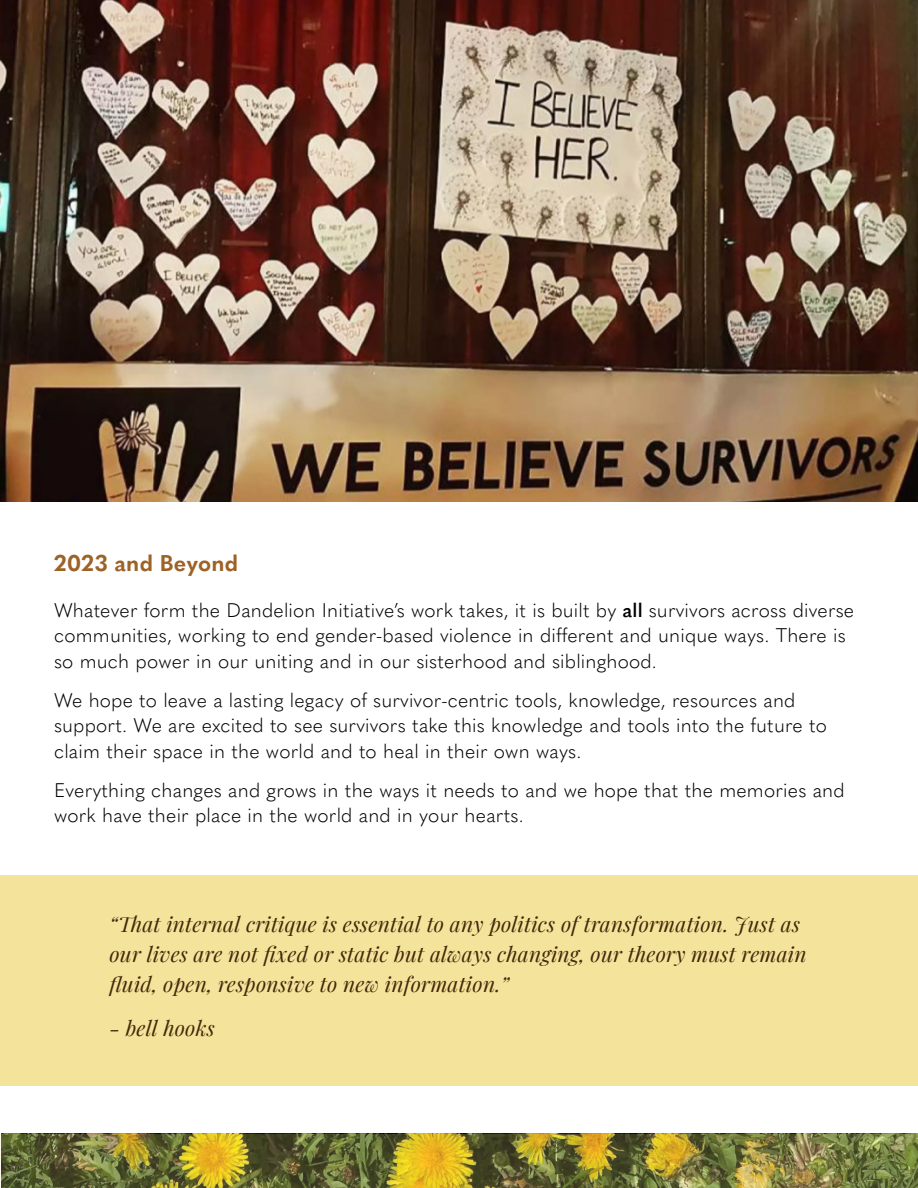
<style>
.page{position:relative;width:918px;height:1188px;background:#fff}
.page>*{position:absolute;margin:0;border:0;box-sizing:border-box;transform-origin:0 0}
.t1{font:700 22.5px "Quasimoda";letter-spacing:.01em;color:#9d6226}
.t2{font:italic 21px/30px "Playfair Display";letter-spacing:.01em;color:#44280a}
.t3{font:300 19.5px/25.5px "Quasimoda";letter-spacing:.01em;color:#000}
.s1{font-weight:600}
</style>
<div class="page">
<img style="left:0;top:1134px;width:918px;height:54px">
<img style="left:0;top:0;width:918px;height:501px">
<div style="left:0;top:875px;width:918px;height:210px;background:#f4e39b"></div>
<p class="t1" style="left:54px;top:546px;width:186px">2023 and Beyond</p>
<p class="t3" style="left:54px;top:596px;width:802px">Whatever form the Dandelion Initiative’s work takes, it is built by <span class="s1">all</span> survivors across diverse communities, working to end gender-based violence in different and unique ways. There is so much power in our uniting and in our sisterhood and siblinghood.</p>
<p class="t3" style="left:54px;top:686px;width:774px">We hope to leave a lasting legacy of survivor-centric tools, knowledge, resources and support. We are excited to see survivors take this knowledge and tools into the future to claim their space in the world and to heal in their own ways.</p>
<p class="t3" style="left:54px;top:776px;width:792px">Everything changes and grows in the ways it needs to and we hope that the memories and work have their place in the world and in your hearts.</p>
<p class="t2" style="left:109px;top:908px;width:699px">“That internal critique is essential to any politics of transformation. Just as our lives are not fixed or static but always changing, our theory must remain fluid, open, responsive to new information.”</p>
<p class="t2" style="left:109px;top:1011px;width:107px">- bell hooks</p>
</div>
